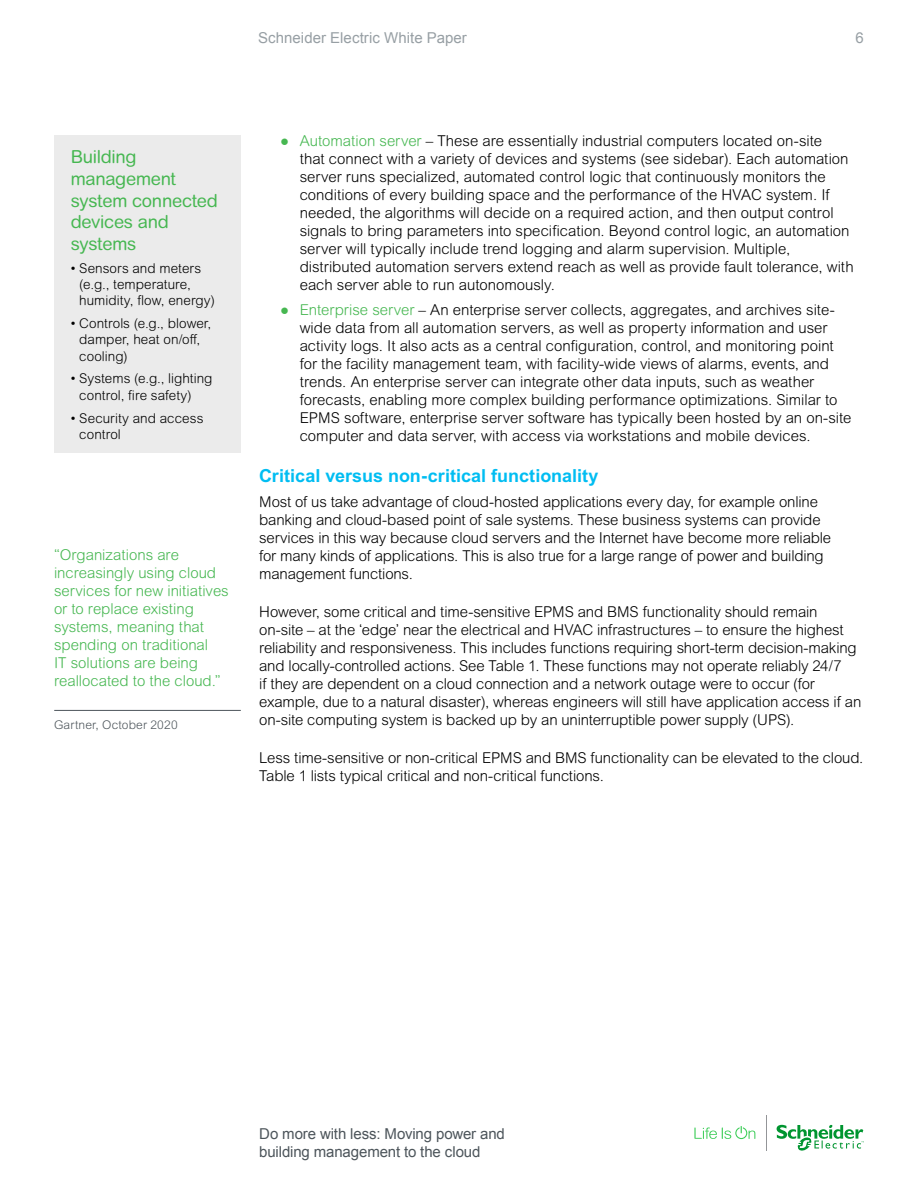
<style>
.page{position:relative;width:918px;height:1188px;background:#fff}
.page>*{position:absolute;margin:0;border:0;box-sizing:border-box;transform-origin:0 0}
.t1{font:18px/21.6px "Arial Rounded MT Pro";letter-spacing:-.015em;color:#46b751}
.t2{font:700 18px "Arial MT Pro";color:#00bdf2}
.t3{font:300 15px/18px "Arial Rounded MT Pro";letter-spacing:-.005em;color:#000}
.t4{font:300 15px/18px "Arial Rounded MT Pro";color:#46b751}
.t5{font:15px/18px "Arial";letter-spacing:-.005em;color:#4d555b}
.t6{font:15px "Arial";letter-spacing:.005em;color:#979fa4}
.t7{font:300 13.5px/16.2px "Arial Rounded MT Pro";letter-spacing:.005em;color:#000}
.t8{font:300 12px "Arial MT Pro";letter-spacing:.015em;color:#4d555b}
.s1{font-family:"Arial";font-weight:900;color:#46b751}
.s2{color:#46b751}
</style>
<div class="page">
<svg style="left:694px;top:1126px;width:61px;height:13px"></svg>
<hr style="left:766px;top:1116px;width:1px;height:35px;background:#939598">
<svg style="left:777px;top:1125px;width:87px;height:26px"></svg>
<div style="left:54px;top:135px;width:187px;height:318px;background:#ebebeb"></div>
<hr style="left:54px;top:710px;width:187px;height:1px;background:#4d555b">
<p class="t6" style="left:258px;top:28px;width:210px">Schneider Electric White Paper</p>
<p class="t6" style="left:856px;top:28px;width:10px">6</p>
<p class="t1" style="left:71px;top:147px;width:149px">Building management system connected devices and systems</p>
<p class="t7" style="left:79px;top:260px;width:137px;text-indent:-9px">• Sensors and meters (e.g., temperature, humidity, flow, energy)</p>
<p class="t7" style="left:79px;top:316px;width:134px;text-indent:-9px">• Controls (e.g., blower, damper, heat on/off, cooling)</p>
<p class="t7" style="left:79px;top:371px;width:135px;text-indent:-9px">• Systems (e.g., lighting control, fire safety)</p>
<p class="t7" style="left:79px;top:410px;width:126px;text-indent:-9px">• Security and access control</p>
<p class="t4" style="left:54px;top:547px;width:176px">“Organizations are increasingly using cloud services for new initiatives or to replace existing systems, meaning that spending on traditional<br>IT solutions are being reallocated to the cloud.”</p>
<p class="t8" style="left:54px;top:718px;width:125px">Gartner, October 2020</p>
<p class="t3" style="left:300px;top:132px;width:555px;text-indent:-20px"><span class="s1">●</span> <span class="s2">Automation server</span> – These are essentially industrial computers located on-site<br>that connect with a variety of devices and systems (see sidebar). Each automation server runs specialized, automated control logic that continuously monitors the conditions of every building space and the performance of the HVAC system. If needed, the algorithms will decide on a required action, and then output control signals to bring parameters into specification. Beyond control logic, an automation server will typically include trend logging and alarm supervision. Multiple, distributed automation servers extend reach as well as provide fault tolerance, with each server able to run autonomously.</p>
<p class="t3" style="left:300px;top:301px;width:553px;text-indent:-19px"><span class="s1">●</span> <span class="s2">Enterprise server</span> – An enterprise server collects, aggregates, and archives site&shy;wide data from all automation servers, as well as property information and user activity logs. It also acts as a central configuration, control, and monitoring point for the facility management team, with facility-wide views of alarms, events, and trends. An enterprise server can integrate other data inputs, such as weather forecasts, enabling more complex building performance optimizations. Similar to EPMS software, enterprise server software has typically been hosted by an on-site computer and data server, with access via workstations and mobile devices.</p>
<p class="t2" style="left:259px;top:465px;width:341px">Critical versus non-critical functionality</p>
<p class="t3" style="left:259px;top:493px;width:574px">Most of us take advantage of cloud-hosted applications every day, for example online banking and cloud-based point of sale systems. These business systems can provide services in this way because cloud servers and the Internet have become more reliable for many kinds of applications. This is also true for a large range of power and building management functions.</p>
<p class="t3" style="left:259px;top:603px;width:604px">However, some critical and time-sensitive EPMS and BMS functionality should remain on-site – at the ‘edge’ near the electrical and HVAC infrastructures – to ensure the highest reliability and responsiveness. This includes functions requiring short-term decision-making and locally-controlled actions. See Table 1. These functions may not operate reliably 24/7<br>if they are dependent on a cloud connection and a network outage were to occur (for example, due to a natural disaster), whereas engineers will still have application access if an on-site computing system is backed up by an uninterruptible power supply (UPS).</p>
<p class="t3" style="left:259px;top:750px;width:606px">Less time-sensitive or non-critical EPMS and BMS functionality can be elevated to the cloud.<br>Table 1 lists typical critical and non-critical functions.</p>
<p class="t5" style="left:259px;top:1125px;width:247px">Do more with less: Moving power and building management to the cloud</p>
</div>
